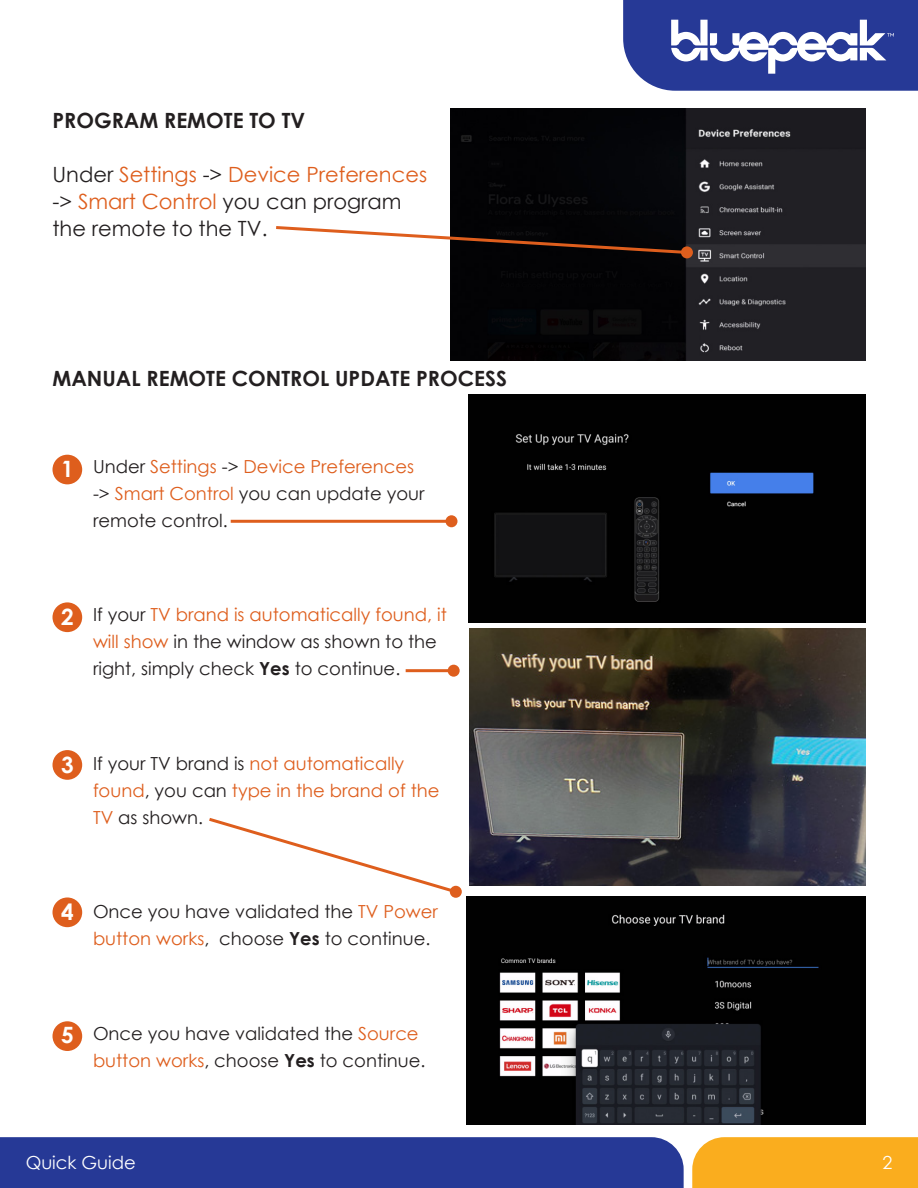
<style>
.page{position:relative;width:918px;height:1188px;background:#fff}
.page>*{position:absolute;margin:0;border:0;box-sizing:border-box;transform-origin:0 0}
.t1{font:700 22.5px "Century Gothic";color:#fff}
.t2{font:21px/27px "Century Gothic";color:#231f20}
.t3{font:700 21px "Century Gothic";color:#231f20}
.t4{font:18px/27px "Century Gothic";color:#231f20}
.t5{font:18px/27px "Century Gothic";color:#de5e1d}
.t6{font:18px "Century Gothic";color:#fff}
.s1{color:#de5e1d}
.s2{font-weight:700}
.s3{color:#231f20}
</style>
<div class="page">
<svg style="left:623px;top:0;width:295px;height:91px"></svg>
<div style="left:0;top:1137px;width:684px;height:51px;background:#263996"></div>
<div style="left:692px;top:1137px;width:226px;height:51px;background:#faad1e"></div>
<img style="left:469px;top:394px;width:396px;height:228px">
<img style="left:451px;top:108px;width:414px;height:253px">
<svg style="left:276px;top:224px;width:414px;height:32px"></svg>
<div style="left:681px;top:246px;width:12px;height:12px;background:#de5e1d;border-radius:50%"></div>
<hr style="left:231px;top:520px;width:221px;height:3px;background:#de5e1d">
<div style="left:446px;top:515px;width:12px;height:12px;background:#de5e1d;border-radius:50%"></div>
<hr style="left:406px;top:669px;width:48px;height:3px;background:#de5e1d">
<div style="left:448px;top:665px;width:12px;height:12px;background:#de5e1d;border-radius:50%"></div>
<svg style="left:209px;top:818px;width:251px;height:78px"></svg>
<div style="left:450px;top:886px;width:12px;height:12px;background:#de5e1d;border-radius:50%"></div>
<div style="left:53px;top:455px;width:29px;height:29px;background:#de5e1d;border-radius:50%"></div>
<div style="left:53px;top:602px;width:29px;height:30px;background:#de5e1d;border-radius:50%"></div>
<div style="left:53px;top:750px;width:29px;height:30px;background:#de5e1d;border-radius:50%"></div>
<div style="left:53px;top:897px;width:29px;height:30px;background:#de5e1d;border-radius:50%"></div>
<div style="left:53px;top:1021px;width:29px;height:30px;background:#de5e1d;border-radius:50%"></div>
<img style="left:470px;top:629px;width:395px;height:257px">
<img style="left:466px;top:897px;width:399px;height:228px">
<p class="t3" style="left:52px;top:105px;width:254px">PROGRAM REMOTE TO TV</p>
<p class="t2" style="left:52px;top:161px;width:376px">Under <span class="s1">Settings</span> -&gt; <span class="s1">Device Preferences </span>-&gt; <span class="s1">Smart Control</span> you can program the remote to the TV.</p>
<p class="t3" style="left:52px;top:363px;width:456px">MANUAL REMOTE CONTROL UPDATE PROCESS</p>
<p class="t1" style="left:61px;top:452px;width:14px">1</p>
<p class="t4" style="left:93px;top:453px;width:333px">Under <span class="s1">Settings</span> -&gt; <span class="s1">Device Preferences </span>-&gt; <span class="s1">Smart Control</span> you can update your remote control.</p>
<p class="t1" style="left:61px;top:599px;width:14px">2</p>
<p class="t4" style="left:93px;top:601px;width:355px">If your <span class="s1">TV brand is automatically found, it will show</span> in the window as shown to the right, simply check <span class="s2">Yes</span> to continue.</p>
<p class="t1" style="left:61px;top:747px;width:14px">3</p>
<p class="t5" style="left:93px;top:750px;width:348px"><span class="s3">If your TV brand is</span> not automatically found<span class="s3">, you can</span> type in the brand of the<br>TV <span class="s3">as shown.</span></p>
<p class="t1" style="left:61px;top:894px;width:14px">4</p>
<p class="t4" style="left:93px;top:898px;width:347px">Once you have validated the <span class="s1">TV Power button works</span>, choose <span class="s2">Yes</span> to continue.</p>
<p class="t1" style="left:61px;top:1018px;width:14px">5</p>
<p class="t4" style="left:93px;top:1020px;width:334px">Once you have validated the <span class="s1">Source button works</span>, choose <span class="s2">Yes</span> to continue.</p>
<p class="t6" style="left:26px;top:1150px;width:112px">Quick Guide</p>
<p class="t6" style="left:883px;top:1150px;width:11px">2</p>
</div>
